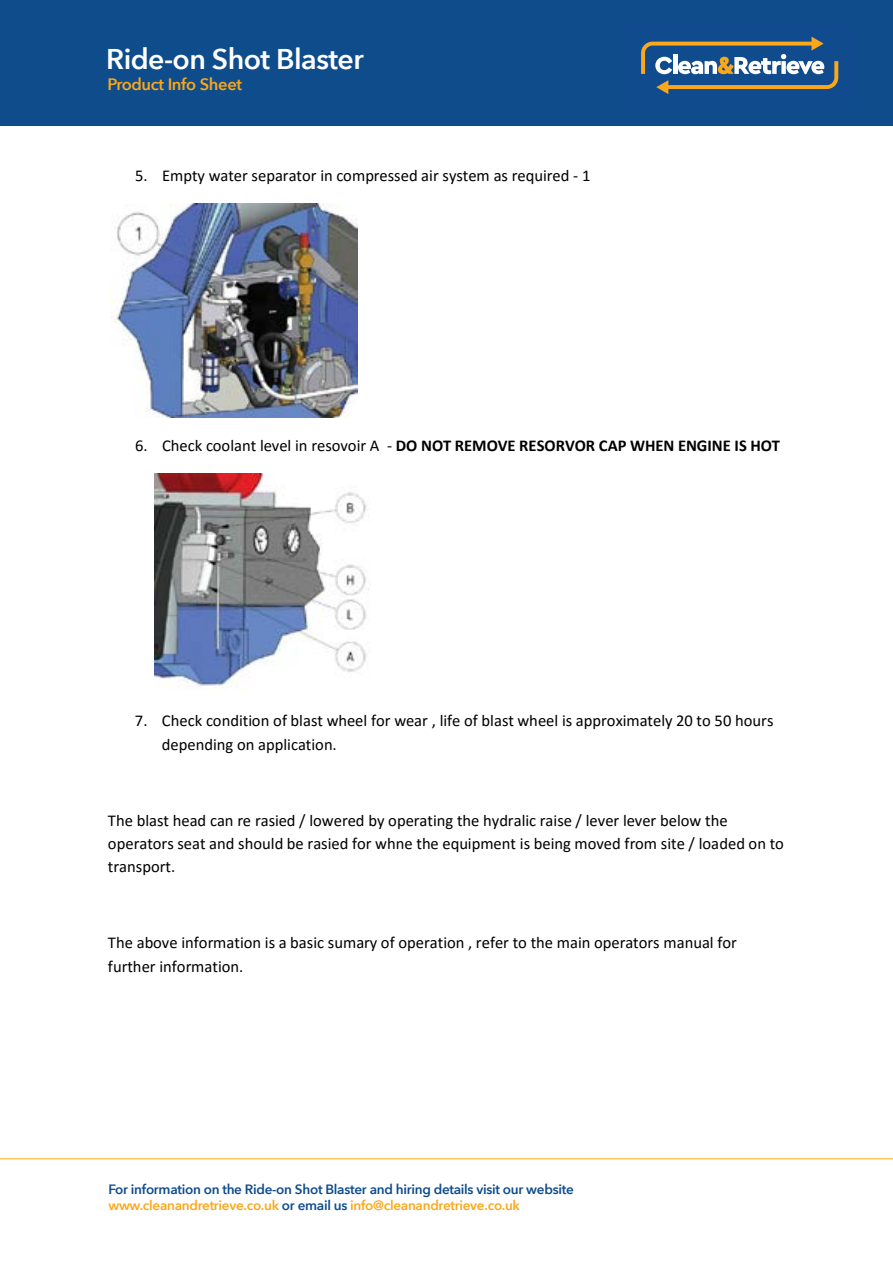
<style>
.page{position:relative;width:893px;height:1263px;background:#fff}
.page>*{position:absolute;margin:0;border:0;box-sizing:border-box;transform-origin:0 0}
.t1{font:600 28.5px "Avenir Next";letter-spacing:-.02em;color:#fff}
.t2{font:16.5px/23.4px "Calibri";color:#000}
.t3{font:700 16.5px "Calibri";color:#000}
.t4{font:600 16.5px "Avenir Next";letter-spacing:-.02em;color:#faa81a}
.t5{font:600 13.5px/16.2px "Avenir Next";letter-spacing:-.02em;color:#0e4c8c}
.s1{font-weight:400}
.s2{color:#faa81a}
</style>
<div class="page">
<div style="left:0;top:0;width:893px;height:126px;background:#0e4c8c"></div>
<svg style="left:641px;top:37px;width:197px;height:57px"></svg>
<hr style="left:0;top:1158px;width:893px;height:1px;background:#faa81a">
<img style="left:110px;top:203px;width:247px;height:215px">
<img style="left:155px;top:474px;width:214px;height:216px">
<h1 class="t1" style="left:106px;top:35px;width:259px">Ride-on Shot Blaster</h1>
<p class="t4" style="left:107px;top:70px;width:136px">Product Info Sheet</p>
<p class="t2" style="left:135px;top:163px;width:457px">5. Empty water separator in compressed air system as required - 1</p>
<p class="t3" style="left:135px;top:434px;width:647px"><span class="s1">6. Check coolant level in resovoir A -</span> DO NOT REMOVE RESORVOR CAP WHEN ENGINE IS HOT</p>
<p class="t2" style="left:162px;top:708px;width:613px;text-indent:-27px">7. Check condition of blast wheel for wear , life of blast wheel is approximately 20 to 50 hours depending on application.</p>
<p class="t2" style="left:108px;top:808px;width:677px">The blast head can re rasied / lowered by operating the hydralic raise / lever lever below the operators seat and should be rasied for whne the equipment is being moved from site / loaded on to transport.</p>
<p class="t2" style="left:108px;top:931px;width:630px">The above information is a basic sumary of operation , refer to the main operators manual for further information.</p>
<p class="t5" style="left:108px;top:1180px;width:467px">For information on the Ride-on Shot Blaster and hiring details visit our website <span class="s2">www.cleanandretrieve.co.uk</span> or email us <span class="s2">info@cleanandretrieve.co.uk</span></p>
</div>
